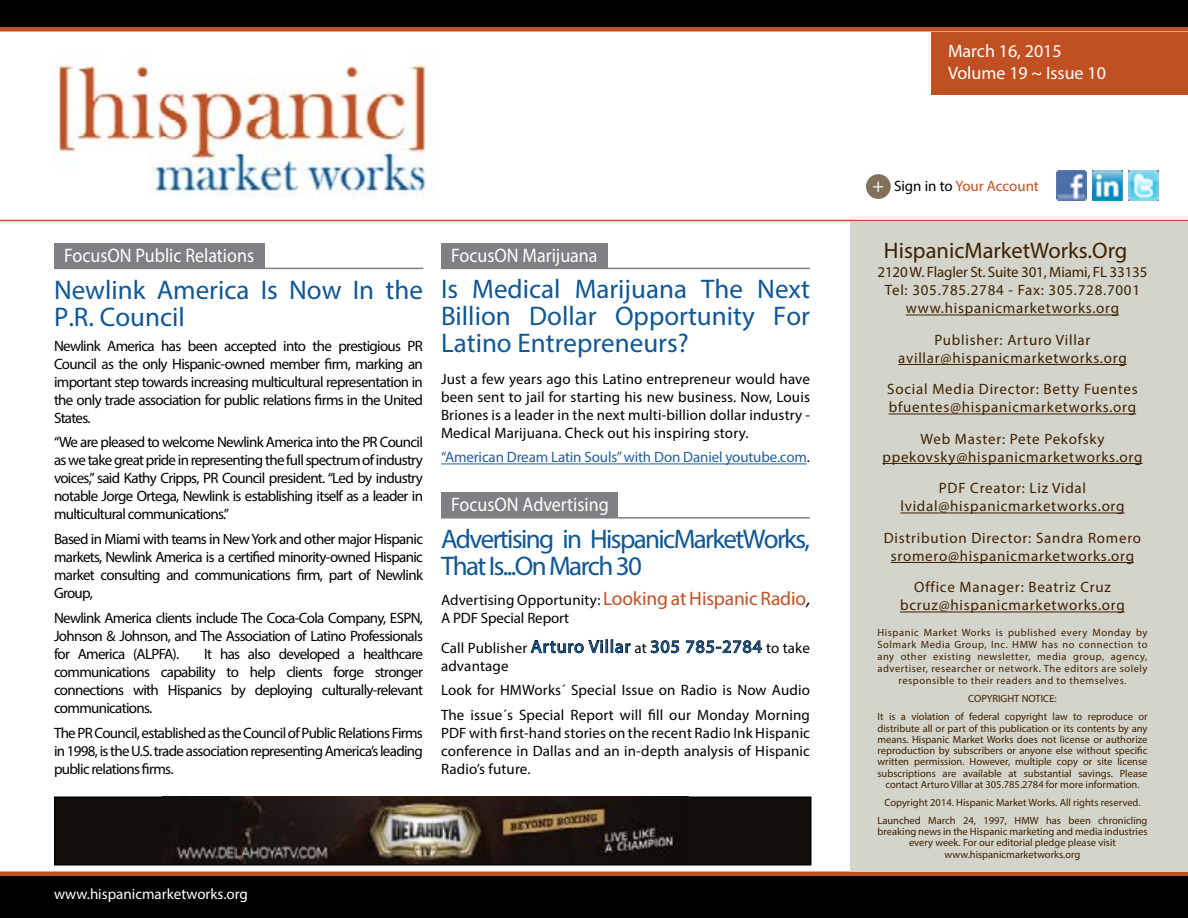
<style>
.page{position:relative;width:1188px;height:918px;background:#fff}
.page>*{position:absolute;margin:0;border:0;box-sizing:border-box;transform-origin:0 0}
.t1{font:27px/27px "Myriad Pro";color:#105794}
.t2{font:27px/27px "Myriad Pro";letter-spacing:-.06em;color:#105794}
.t3{font:22.5px "Myriad Pro";color:#3f2100}
.t4{font:19.65px "Myriad Pro";color:#fff;scale:.92 1}
.t5{font:18px "Myriad Pro";letter-spacing:.05em;color:#105794}
.t6{font:18px/21.6px "Myriad Pro";color:#fff}
.t7{font:15px/18px "Myriad Pro";letter-spacing:-.045em;color:#000;text-align:justify}
.t8{font:15px/18px "Myriad Pro";letter-spacing:.05em;color:#3f2100;text-align:center}
.t9{font:15px/24.8px "Myriad Pro";letter-spacing:.01em;color:#000}
.t10{font:15px "Myriad Pro";letter-spacing:-.01em;color:#215e9e}
.t11{font:15px "Myriad Pro";color:#fff}
.t12{font:15px "Myriad Pro";color:#c05021}
.t13{font:10.5px/11.2px "Myriad Pro";color:#3f2100;text-align:center}
.t14{font:10.5px/12px "Myriad Pro";letter-spacing:.05em;color:#3f2100;text-align:center}
.s1{color:#000}
.s2{font-size:19.5px;color:#c05021}
.s3{font-style:italic;font-size:19.5px}
.s4{font-size:15px;color:#000}
.s5{font-size:19.5px;color:#fff}
</style>
<div class="page">
<div style="left:0;top:874px;width:1188px;height:44px;background:#000"></div>
<hr style="left:0;top:872px;width:1188px;height:4px;background:#c05021">
<div style="left:0;top:27px;width:1188px;height:5px;background:#c05021"></div>
<div style="left:932px;top:32px;width:256px;height:62px;background:#c05021"></div>
<img style="left:1057px;top:170px;width:30px;height:30px">
<img style="left:1129px;top:170px;width:30px;height:30px">
<img style="left:1093px;top:170px;width:30px;height:30px">
<div style="left:866px;top:174px;width:25px;height:25px;background:#826f59;border-radius:50%"></div>
<div style="left:0;top:0;width:1188px;height:27px;background:#000"></div>
<hr style="left:0;top:220px;width:1188px;height:1px;background:#c05021">
<img style="left:54px;top:54px;width:381px;height:144px">
<div style="left:850px;top:221px;width:338px;height:651px;background:#d3d4cb"></div>
<hr style="left:906px;top:315px;width:213px;height:1px;background:#3f2100">
<hr style="left:898px;top:364px;width:229px;height:1px;background:#3f2100">
<hr style="left:889px;top:414px;width:247px;height:1px;background:#3f2100">
<hr style="left:882px;top:463px;width:261px;height:1px;background:#3f2100">
<hr style="left:900px;top:513px;width:225px;height:1px;background:#3f2100">
<hr style="left:891px;top:562px;width:243px;height:1px;background:#3f2100">
<hr style="left:900px;top:612px;width:225px;height:1px;background:#3f2100">
<div style="left:54px;top:243px;width:211px;height:25px;background:#807f83"></div>
<hr style="left:54px;top:268px;width:369px;height:1px;background:#807f83">
<hr style="left:441px;top:464px;width:366px;height:1px;background:#215e9e">
<div style="left:441px;top:243px;width:167px;height:25px;background:#807f83"></div>
<hr style="left:441px;top:268px;width:369px;height:1px;background:#807f83">
<div style="left:441px;top:492px;width:177px;height:26px;background:#807f83"></div>
<hr style="left:441px;top:517px;width:369px;height:2px;background:#807f83">
<svg style="left:530px;top:639px;width:101px;height:15px"></svg>
<svg style="left:650px;top:640px;width:29px;height:14px"></svg>
<svg style="left:686px;top:640px;width:76px;height:14px"></svg>
<div style="left:55px;top:797px;width:756px;height:68px;background:#120e0b"></div>
<div style="left:54px;top:796px;width:758px;height:70px;border:2px solid #000"></div>
<img style="left:162px;top:796px;width:526px;height:68px">
<h3 class="t4" style="left:64px;top:243px;width:208px">FocusON Public Relations</h3>
<h1 class="t1" style="left:54px;top:276px;width:370px">Newlink America Is Now In the<br>P.R. Council</h1>
<p class="t7" style="left:54px;top:336px;width:371px">Newlink America has been accepted into the prestigious PR Council as the only Hispanic-owned member firm, marking an important step towards increasing multicultural representation in the only trade association for public relations firms in the United States.</p>
<p class="t7" style="left:54px;top:433px;width:371px">“We are pleased to welcome Newlink America into the PR Council as we take great pride in representing the full spectrum of industry voices,” said Kathy Cripps, PR Council president. “Led by industry notable Jorge Ortega, Newlink is establishing itself as a leader in multicultural communications.”</p>
<p class="t7" style="left:54px;top:530px;width:371px">Based in Miami with teams in New York and other major Hispanic markets, Newlink America is a certified minority-owned Hispanic market consulting and communications firm, part of Newlink Group,</p>
<p class="t7" style="left:54px;top:609px;width:371px">Newlink America clients include The Coca-Cola Company, ESPN, Johnson &amp; Johnson, and The Association of Latino Professionals for America (ALPFA).</p>
<p class="t7" style="left:54px;top:645px;width:371px;text-indent:150px">It has also developed a healthcare communications capability to help clients forge stronger connections with Hispanics by deploying culturally-relevant communications.</p>
<p class="t7" style="left:54px;top:723px;width:371px">The PR Council, established as the Council of Public Relations Firms in 1998, is the U.S. trade association representing America’s leading public relations firms.</p>
<h3 class="t4" style="left:451px;top:243px;width:161px">FocusON Marijuana</h3>
<h1 class="t1" style="left:441px;top:275px;width:371px;text-align:justify">Is Medical Marijuana The Next Billion Dollar Opportunity For Latino Entrepreneurs?</h1>
<p class="t7" style="left:441px;top:369px;width:371px">Just a few years ago this Latino entrepreneur would have been sent to jail for starting his new business. Now, Louis Briones is a leader in the next multi-billion dollar industry - Medical Marijuana. Check out his inspiring story.</p>
<p class="t10" style="left:441px;top:448px;width:370px">“American Dream Latin Souls” with Don Daniel youtube.com<span class="s1">.</span></p>
<h3 class="t4" style="left:451px;top:493px;width:173px">FocusON Advertising</h3>
<h1 class="t2" style="left:441px;top:525px;width:371px">Advertising in HispanicMarketWorks,<br>That Is...On March 30</h1>
<p class="t9" style="left:441px;top:591px;width:377px;line-height:18px">Advertising Opportunity: <span class="s2">Looking at Hispanic Radio</span><span class="s3">,<br></span>A PDF Special Report</p>
<p class="t5" style="left:441px;top:635px;width:371px"><span class="s4">Call Publisher</span> Arturo Villar <span class="s4">at</span> 305 785-2784 <span class="s4">to take</span></p>
<p class="t9" style="left:441px;top:653px;width:371px">advantage<br>Look for HMWorks´ Special Issue on Radio is Now Audio<br>The issue´s Special Report will fill our Monday Morning</p>
<p class="t7" style="left:441px;top:724px;width:371px">PDF with first-hand stories on the recent Radio Ink Hispanic conference in Dallas and an in-depth analysis of Hispanic Radio’s future.</p>
<p class="t11" style="left:54px;top:884px;width:195px">www.hispanicmarketworks.org</p>
<p class="t6" style="left:948px;top:40px;width:159px">March 16, 2015<br>Volume 19 ~ Issue 10</p>
<p class="t12" style="left:872px;top:177px;width:168px"><span class="s5">+</span> <span class="s1">Sign in to</span> Your Account</p>
<h2 class="t3" style="left:884px;top:237px;width:245px">HispanicMarketWorks.Org</h2>
<p class="t8" style="left:878px;top:263px;width:271px">2120 W. Flagler St. Suite 301, Miami, FL 33135<br>Tel: 305.785.2784 - Fax: 305.728.7001 www.hispanicmarketworks.org</p>
<p class="t8" style="left:898px;top:331px;width:230px">Publisher: Arturo Villar avillar@hispanicmarketworks.org</p>
<p class="t8" style="left:887px;top:380px;width:252px;text-align:left">Social Media Director: Betty Fuentes bfuentes@hispanicmarketworks.org</p>
<p class="t8" style="left:882px;top:430px;width:262px">Web Master: Pete Pekofsky ppekovsky@hispanicmarketworks.org</p>
<p class="t8" style="left:900px;top:479px;width:226px">PDF Creator: Liz Vidal lvidal@hispanicmarketworks.org</p>
<p class="t8" style="left:884px;top:529px;width:259px">Distribution Director: Sandra Romero sromero@hispanicmarketworks.org</p>
<p class="t8" style="left:900px;top:578px;width:226px">Office Manager: Beatriz Cruz bcruz@hispanicmarketworks.org</p>
<p class="t14" style="left:878px;top:626px;width:272px">Hispanic Market Works is published every Monday by Solmark Media Group, Inc. HMW has no connection to any other existing newsletter, media group, agency, advertiser, researcher or network. The editors are solely responsible to their readers and to themselves.</p>
<p class="t13" style="left:878px;top:690px;width:272px;line-height:18px">COPYRIGHT NOTICE:<br>It is a violation of federal copyright law to reproduce or</p>
<p class="t13" style="left:878px;top:722px;width:272px">distribute all or part of this publication or its contents by any means. Hispanic Market Works does not license or authorize reproduction by subscribers or anyone else without specific written permission. However, multiple copy or site license subscriptions are available at substantial savings. Please contact Arturo Villar at 305.785.2784 for more information.</p>
<p class="t13" style="left:878px;top:793px;width:272px;line-height:18px">Copyright 2014. Hispanic Market Works. All rights reserved.<br>Launched March 24, 1997, HMW has been chronicling</p>
<p class="t13" style="left:878px;top:826px;width:272px">breaking news in the Hispanic marketing and media industries every week. For our editorial pledge please visit www.hispanicmarketworks.org</p>
</div>
